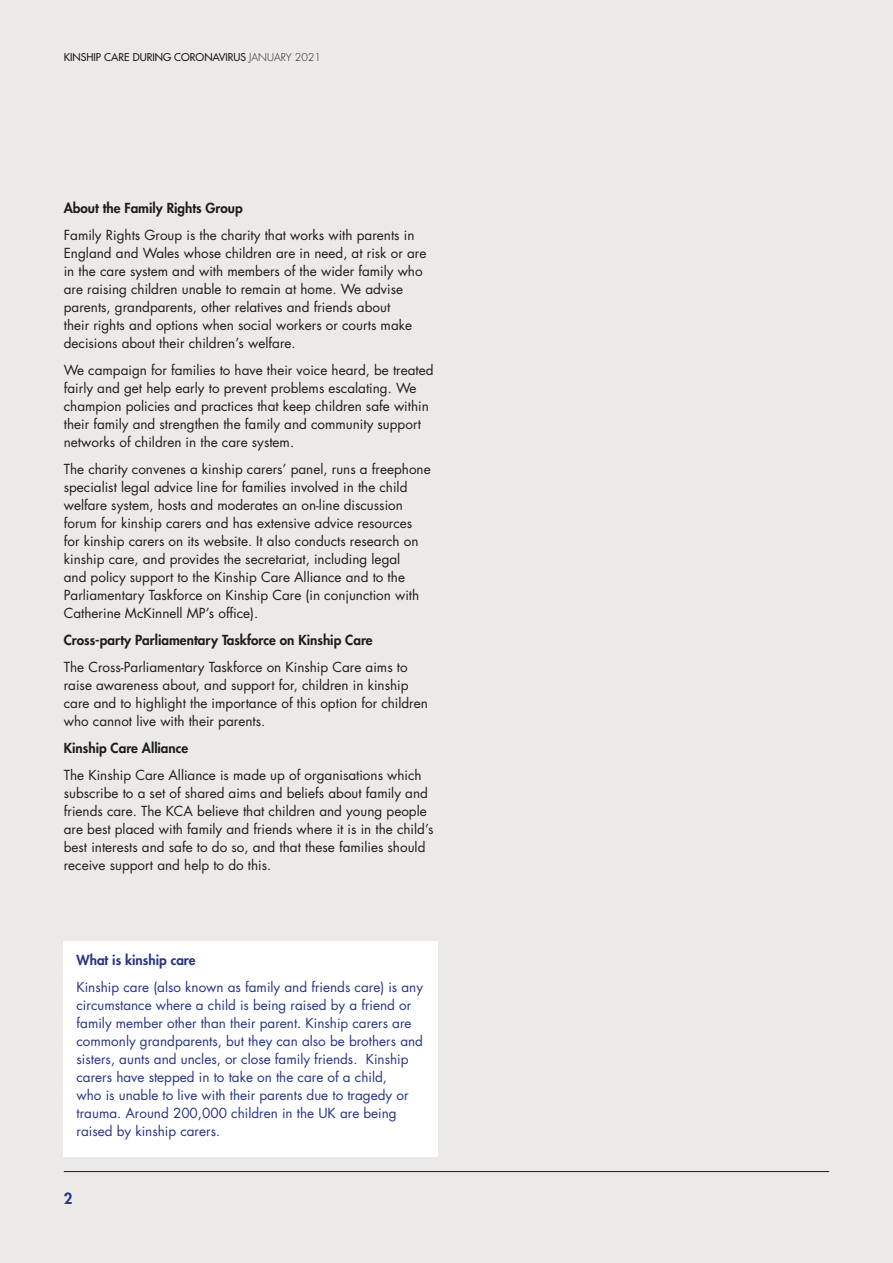
<style>
.page{position:relative;width:893px;height:1263px;background:#ece9e9}
.page>*{position:absolute;margin:0;border:0;box-sizing:border-box;transform-origin:0 0}
.t1{font:800 15px "Futura";color:#283583}
.t2{font:13.5px/18px "Futura";color:#1d1d1b}
.t3{font:13.5px/18px "Futura";color:#283583}
.t4{font:800 13.5px "Futura";color:#1d1d1b}
.t5{font:800 13.5px "Futura";color:#283583}
.t6{font:10.5px "Futura";color:#1d1d1b}
.s1{font-weight:300}
</style>
<div class="page">
<hr style="left:64px;top:1171px;width:765px;height:1px;background:#1d1d1b">
<div style="left:64px;top:941px;width:374px;height:216px;background:#fff"></div>
<p class="t6" style="left:64px;top:51px;width:259px">KINSHIP CARE DURING CORONAVIRUS <span class="s1">JANUARY 2021</span></p>
<p class="t4" style="left:64px;top:200px;width:181px">About the Family Rights Group</p>
<p class="t2" style="left:64px;top:226px;width:364px">Family Rights Group is the charity that works with parents in England and Wales whose children are in need, at risk or are in the care system and with members of the wider family who are raising children unable to remain at home. We advise parents, grandparents, other relatives and friends about<br>their rights and options when social workers or courts make decisions about their children’s welfare.</p>
<p class="t2" style="left:64px;top:361px;width:371px">We campaign for families to have their voice heard, be treated fairly and get help early to prevent problems escalating. We champion policies and practices that keep children safe within their family and strengthen the family and community support networks of children in the care system.</p>
<p class="t2" style="left:64px;top:460px;width:368px">The charity convenes a kinship carers’ panel, runs a freephone specialist legal advice line for families involved in the child welfare system, hosts and moderates an on-line discussion forum for kinship carers and has extensive advice resources for kinship carers on its website. It also conducts research on kinship care, and provides the secretariat, including legal<br>and policy support to the Kinship Care Alliance and to the Parliamentary Taskforce on Kinship Care (in conjunction with Catherine McKinnell MP’s office).</p>
<p class="t4" style="left:64px;top:632px;width:310px">Cross-party Parliamentary Taskforce on Kinship Care</p>
<p class="t2" style="left:64px;top:658px;width:366px">The Cross-Parliamentary Taskforce on Kinship Care aims to raise awareness about, and support for, children in kinship care and to highlight the importance of this option for children who cannot live with their parents.</p>
<p class="t4" style="left:64px;top:740px;width:126px">Kinship Care Alliance</p>
<p class="t2" style="left:64px;top:766px;width:371px">The Kinship Care Alliance is made up of organisations which subscribe to a set of shared aims and beliefs about family and friends care. The KCA believe that children and young people are best placed with family and friends where it is in the child’s best interests and safe to do so, and that these families should receive support and help to do this.</p>
<p class="t5" style="left:77px;top:951px;width:121px">What is kinship care</p>
<p class="t3" style="left:77px;top:978px;width:348px">Kinship care (also known as family and friends care) is any circumstance where a child is being raised by a friend or family member other than their parent. Kinship carers are commonly grandparents, but they can also be brothers and sisters, aunts and uncles, or close family friends. Kinship carers have stepped in to take on the care of a child,<br>who is unable to live with their parents due to tragedy or trauma. Around 200,000 children in the UK are being raised by kinship carers.</p>
<p class="t1" style="left:64px;top:1189px;width:10px">2</p>
</div>
